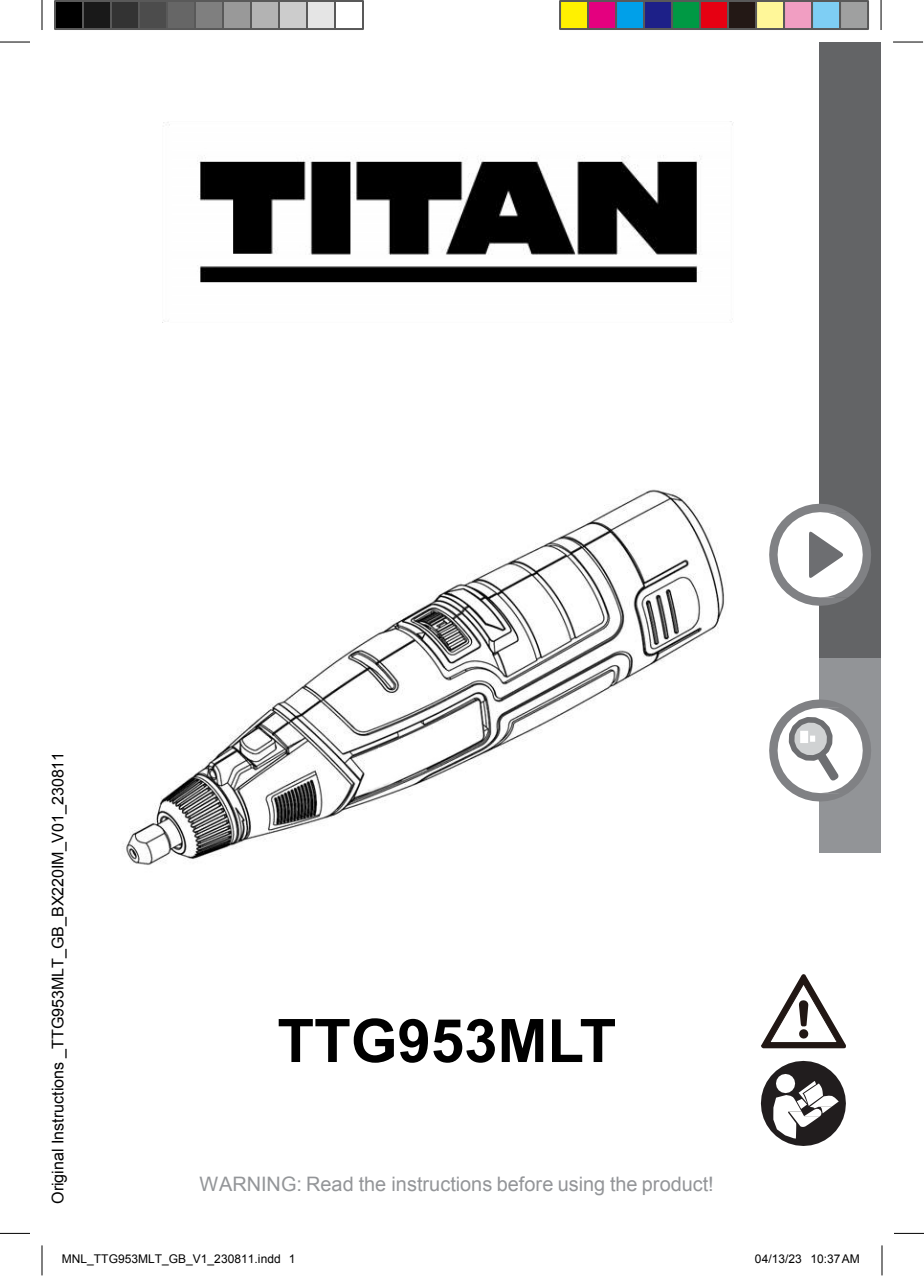
<style>
.page{position:relative;width:924px;height:1276px;background:#fff}
.page>*{position:absolute;margin:0;border:0;box-sizing:border-box;transform-origin:0 0}
.t1{font:700 60px "Arial";color:#000}
.t2{font:20px "Arial";color:#939598}
.t3{font:16px "Arial";letter-spacing:-.005em;color:#000}
.t4{font:12px "Arial";letter-spacing:.005em;color:#000}
</style>
<div class="page">
<div style="left:820px;top:42px;width:61px;height:616px;background:#636466"></div>
<div style="left:820px;top:658px;width:61px;height:194px;background:#929497"></div>
<svg style="left:769px;top:699px;width:102px;height:102px"></svg>
<svg style="left:769px;top:503px;width:102px;height:102px"></svg>
<hr style="left:0;top:42px;width:30px;height:1px;background:#000">
<hr style="left:893px;top:42px;width:30px;height:1px;background:#000">
<hr style="left:0;top:1232px;width:30px;height:1px;background:#000">
<hr style="left:894px;top:1232px;width:30px;height:1px;background:#000">
<hr style="left:42px;top:0;width:1px;height:30px;background:#000">
<hr style="left:42px;top:1245px;width:1px;height:30px;background:#000">
<hr style="left:881px;top:0;width:1px;height:30px;background:#000">
<hr style="left:882px;top:1245px;width:1px;height:30px;background:#000">
<div style="left:55px;top:1px;width:28px;height:28px;background:#000"></div>
<div style="left:54px;top:0;width:30px;height:30px;border:2px solid #595959"></div>
<div style="left:83px;top:1px;width:28px;height:28px;background:#191919"></div>
<div style="left:82px;top:0;width:30px;height:30px;border:2px solid #595959"></div>
<div style="left:111px;top:1px;width:28px;height:28px;background:#333"></div>
<div style="left:110px;top:0;width:30px;height:30px;border:2px solid #595959"></div>
<div style="left:139px;top:1px;width:28px;height:28px;background:#4c4c4c"></div>
<div style="left:138px;top:0;width:30px;height:30px;border:2px solid #595959"></div>
<div style="left:167px;top:1px;width:28px;height:28px;background:#666"></div>
<div style="left:166px;top:0;width:30px;height:30px;border:2px solid #595959"></div>
<div style="left:195px;top:1px;width:28px;height:28px;background:#7f7f7f"></div>
<div style="left:194px;top:0;width:30px;height:30px;border:2px solid #595959"></div>
<div style="left:223px;top:1px;width:28px;height:28px;background:#999"></div>
<div style="left:222px;top:0;width:30px;height:30px;border:2px solid #595959"></div>
<div style="left:251px;top:1px;width:28px;height:28px;background:#b3b3b3"></div>
<div style="left:250px;top:0;width:30px;height:30px;border:2px solid #595959"></div>
<div style="left:279px;top:1px;width:28px;height:28px;background:#ccc"></div>
<div style="left:278px;top:0;width:30px;height:30px;border:2px solid #595959"></div>
<div style="left:307px;top:1px;width:28px;height:28px;background:#e5e5e5"></div>
<div style="left:306px;top:0;width:30px;height:30px;border:2px solid #595959"></div>
<div style="left:334px;top:0;width:30px;height:30px;border:2px solid #595959"></div>
<div style="left:560px;top:1px;width:28px;height:28px;background:#fff100"></div>
<div style="left:559px;top:0;width:30px;height:30px;border:2px solid #595959"></div>
<div style="left:588px;top:1px;width:28px;height:28px;background:#e4007f"></div>
<div style="left:587px;top:0;width:30px;height:30px;border:2px solid #595959"></div>
<div style="left:616px;top:1px;width:28px;height:28px;background:#00a0e9"></div>
<div style="left:615px;top:0;width:30px;height:30px;border:2px solid #595959"></div>
<div style="left:644px;top:1px;width:28px;height:28px;background:#1d2088"></div>
<div style="left:643px;top:0;width:30px;height:30px;border:2px solid #595959"></div>
<div style="left:672px;top:1px;width:28px;height:28px;background:#094"></div>
<div style="left:671px;top:0;width:30px;height:30px;border:2px solid #595959"></div>
<div style="left:700px;top:1px;width:28px;height:28px;background:#e60012"></div>
<div style="left:699px;top:0;width:30px;height:30px;border:2px solid #595959"></div>
<div style="left:728px;top:1px;width:28px;height:28px;background:#231815"></div>
<div style="left:727px;top:0;width:30px;height:30px;border:2px solid #595959"></div>
<div style="left:756px;top:1px;width:28px;height:28px;background:#fff799"></div>
<div style="left:755px;top:0;width:30px;height:30px;border:2px solid #595959"></div>
<div style="left:784px;top:1px;width:28px;height:28px;background:#f19ec2"></div>
<div style="left:783px;top:0;width:30px;height:30px;border:2px solid #595959"></div>
<div style="left:812px;top:1px;width:28px;height:28px;background:#7ecef4"></div>
<div style="left:811px;top:0;width:30px;height:30px;border:2px solid #595959"></div>
<div style="left:840px;top:1px;width:28px;height:28px;background:#9fa0a0"></div>
<div style="left:839px;top:0;width:30px;height:30px;border:2px solid #595959"></div>
<svg style="left:761px;top:974px;width:85px;height:74px"></svg>
<svg style="left:761px;top:1060px;width:85px;height:85px"></svg>
<img style="left:123px;top:489px;width:602px;height:376px">
<img style="left:162px;top:122px;width:571px;height:201px">
<p class="t3" style="left:47px;top:1203px;width:453px;rotate:-90deg">Original Instructions _TTG953MLT_GB_BX220IM_V01_230811</p>
<p class="t1" style="left:277px;top:1000px;width:340px">TTG953MLT</p>
<p class="t2" style="left:200px;top:1170px;width:516px">WARNING: Read the instructions before using the product!</p>
<p class="t4" style="left:62px;top:1250px;width:235px">MNL_TTG953MLT_GB_V1_230811.indd 1</p>
<p class="t4" style="left:755px;top:1250px;width:106px">04/13/23 10:37AM</p>
</div>
